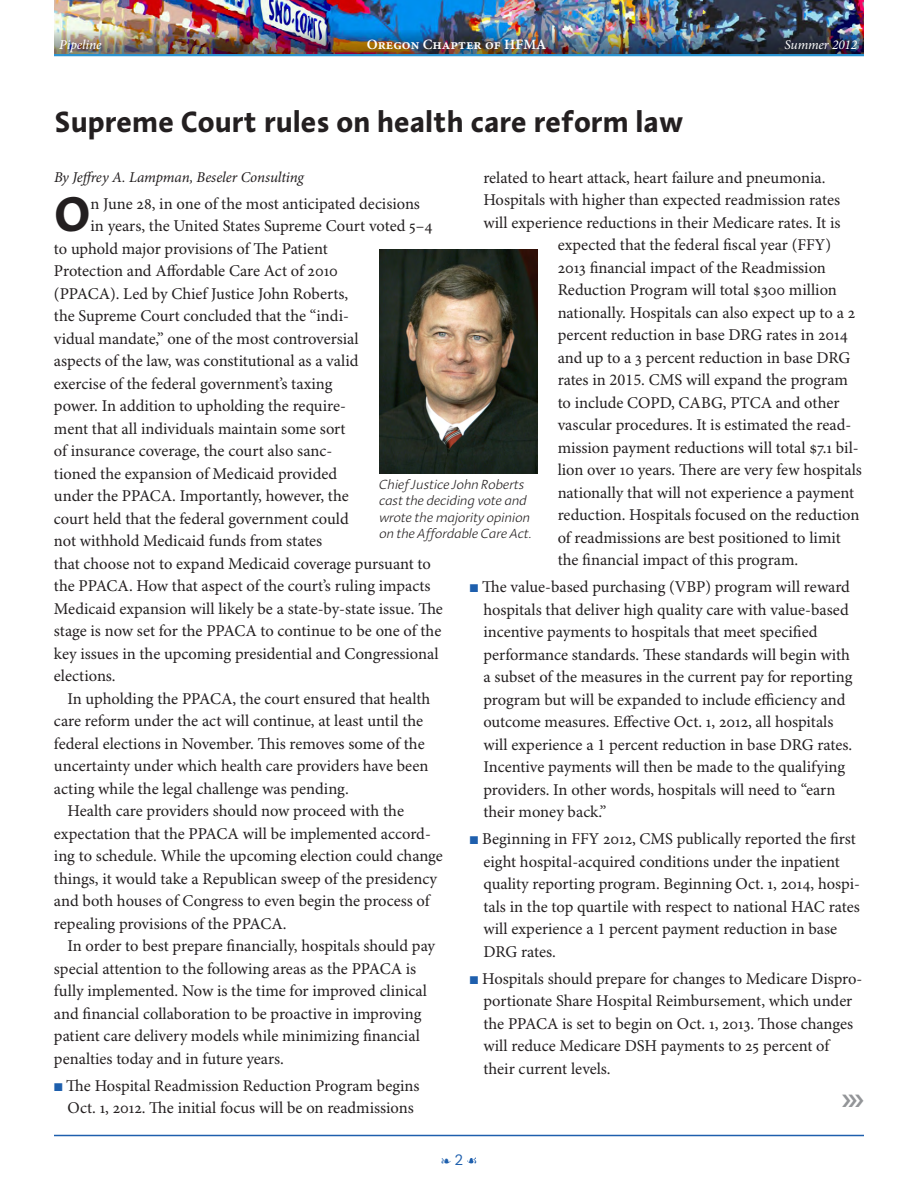
<style>
.page{position:relative;width:918px;height:1188px;background:#fff}
.page>*{position:absolute;margin:0;border:0;box-sizing:border-box;transform-origin:0 0}
.t1{font:700 49.8px "Linotype Aroma";color:#231f20}
.t2{font:700 30px "Linotype Aroma";color:#231f20}
.t3{font:16.5px/22.5px "Minion Pro";color:#231f20}
.t4{font:italic 15px "Minion Pro";letter-spacing:-.01em;color:#231f20}
.t5{font:15px "Caecilia LT Std";color:#1e5fad}
.t6{font:14.25px "Minion Pro Semibold Capt";color:#fff}
.t7{font:italic 300 13.5px/16.5px "Linotype Aroma";letter-spacing:-.02em;color:#231f20}
.t8{font:italic 13.5px "Minion Pro";letter-spacing:-.015em;color:#fff}
.t9{font:italic 500 13.5px "Minion Pro";letter-spacing:-.01em;color:#fff}
.s1{color:#1e5fad}
</style>
<div class="page">
<img style="left:54px;top:0;width:810px;height:29px">
<svg style="left:467px;top:1157px;width:9px;height:6px"></svg>
<hr style="left:54px;top:54px;width:810px;height:2px;background:#2b93d1">
<hr style="left:54px;top:1135px;width:810px;height:1px;background:#1e5fad">
<img style="left:54px;top:29px;width:810px;height:25px">
<img style="left:379px;top:249px;width:158px;height:225px">
<p class="t9" style="left:59px;top:35px;width:44px">Pipeline</p>
<p class="t6" style="left:367px;top:35px;width:181px">Oregon Chapter of HFMA</p>
<p class="t8" style="left:785px;top:36px;width:74px">Summer 2012</p>
<h2 class="t2" style="left:54px;top:102px;width:631px">Supreme Court rules on health care reform law</h2>
<p class="t3" style="left:483px;top:167px;width:344px">related to heart attack, heart failure and pneumonia.</p>
<p class="t3" style="left:483px;top:189px;width:358px">Hospitals with higher than expected readmission rates</p>
<p class="t3" style="left:483px;top:212px;width:359px">will experience reductions in their Medicare rates. It is</p>
<p class="t3" style="left:558px;top:234px;width:275px">expected that the federal fiscal year (FFY)</p>
<p class="t3" style="left:558px;top:257px;width:270px">2013 financial impact of the Readmission</p>
<p class="t3" style="left:558px;top:279px;width:281px">Reduction Program will total $300 million</p>
<p class="t3" style="left:558px;top:302px;width:299px">nationally. Hospitals can also expect up to a 2</p>
<p class="t3" style="left:558px;top:324px;width:292px">percent reduction in base DRG rates in 2014</p>
<p class="t3" style="left:558px;top:347px;width:294px">and up to a 3 percent reduction in base DRG</p>
<p class="t3" style="left:558px;top:369px;width:292px">rates in 2015. CMS will expand the program</p>
<p class="t3" style="left:558px;top:392px;width:283px">to include COPD, CABG, PTCA and other</p>
<p class="t3" style="left:558px;top:414px;width:295px">vascular procedures. It is estimated the read-</p>
<p class="t3" style="left:558px;top:437px;width:303px">mission payment reductions will total $7.1 bil-</p>
<p class="t3" style="left:558px;top:459px;width:306px">lion over 10 years. There are very few hospitals</p>
<p class="t3" style="left:558px;top:482px;width:298px">nationally that will not experience a payment</p>
<p class="t3" style="left:558px;top:504px;width:303px">reduction. Hospitals focused on the reduction</p>
<p class="t3" style="left:558px;top:527px;width:285px">of readmissions are best positioned to limit</p>
<p class="t3" style="left:558px;top:549px;width:242px">the financial impact of this program.</p>
<p class="t3" style="left:483px;top:576px;width:371px;text-indent:-14px"><span class="s1">■</span> The value-based purchasing (VBP) program will reward hospitals that deliver high quality care with value-based incentive payments to hospitals that meet specified performance standards. These standards will begin with a subset of the measures in the current pay for reporting program but will be expanded to include efficiency and outcome measures. Effective Oct. 1, 2012, all hospitals will experience a 1 percent reduction in base DRG rates.<br>Incentive payments will then be made to the qualifying providers. In other words, hospitals will need to “earn their money back.”</p>
<p class="t3" style="left:483px;top:828px;width:378px;text-indent:-14px"><span class="s1">■</span> Beginning in FFY 2012, CMS publically reported the first eight hospital-acquired conditions under the inpatient quality reporting program. Beginning Oct. 1, 2014, hospi&shy;tals in the top quartile with respect to national HAC rates will experience a 1 percent payment reduction in base DRG rates.</p>
<p class="t3" style="left:483px;top:968px;width:380px;text-indent:-14px"><span class="s1">■</span> Hospitals should prepare for changes to Medicare Dispro&shy;portionate Share Hospital Reimbursement, which under the PPACA is set to begin on Oct. 1, 2013. Those changes will reduce Medicare DSH payments to 25 percent of their current levels.</p>
<p class="t4" style="left:54px;top:168px;width:251px">By Jeffrey A. Lampman, Beseler Consulting</p>
<h1 class="t1" style="left:54px;top:181px;width:38px">O</h1>
<p class="t3" style="left:90px;top:193px;width:331px">n June 28, in one of the most anticipated decisions</p>
<p class="t3" style="left:90px;top:215px;width:344px">in years, the United States Supreme Court voted 5–4</p>
<p class="t3" style="left:54px;top:238px;width:275px">to uphold major provisions of The Patient</p>
<p class="t3" style="left:54px;top:260px;width:286px">Protection and Affordable Care Act of 2010</p>
<p class="t3" style="left:54px;top:283px;width:296px">(PPACA). Led by Chief Justice John Roberts,</p>
<p class="t3" style="left:54px;top:305px;width:296px">the Supreme Court concluded that the “indi-</p>
<p class="t3" style="left:54px;top:328px;width:306px">vidual mandate,” one of the most controversial</p>
<p class="t3" style="left:54px;top:350px;width:306px">aspects of the law, was constitutional as a valid</p>
<p class="t3" style="left:54px;top:373px;width:280px">exercise of the federal government’s taxing</p>
<p class="t3" style="left:54px;top:395px;width:293px">power. In addition to upholding the require-</p>
<p class="t3" style="left:54px;top:418px;width:293px">ment that all individuals maintain some sort</p>
<p class="t3" style="left:54px;top:440px;width:280px">of insurance coverage, the court also sanc-</p>
<p class="t3" style="left:54px;top:463px;width:285px">tioned the expansion of Medicaid provided</p>
<p class="t3" style="left:54px;top:485px;width:296px">under the PPACA. Importantly, however, the</p>
<p class="t3" style="left:54px;top:508px;width:296px">court held that the federal government could</p>
<p class="t3" style="left:54px;top:530px;width:270px">not withhold Medicaid funds from states</p>
<p class="t3" style="left:54px;top:553px;width:378px">that choose not to expand Medicaid coverage pursuant to</p>
<p class="t3" style="left:54px;top:575px;width:378px">the PPACA. How that aspect of the court’s ruling impacts</p>
<p class="t3" style="left:54px;top:598px;width:390px">Medicaid expansion will likely be a state-by-state issue. The</p>
<p class="t3" style="left:54px;top:620px;width:389px">stage is now set for the PPACA to continue to be one of the</p>
<p class="t3" style="left:54px;top:643px;width:386px">key issues in the upcoming presidential and Congressional</p>
<p class="t3" style="left:54px;top:665px;width:63px">elections.</p>
<p class="t3" style="left:67px;top:688px;width:364px">In upholding the PPACA, the court ensured that health</p>
<p class="t3" style="left:54px;top:710px;width:371px">care reform under the act will continue, at least until the</p>
<p class="t3" style="left:54px;top:733px;width:372px">federal elections in November. This removes some of the</p>
<p class="t3" style="left:54px;top:755px;width:376px">uncertainty under which health care providers have been</p>
<p class="t3" style="left:54px;top:778px;width:296px">acting while the legal challenge was pending.</p>
<p class="t3" style="left:67px;top:800px;width:338px">Health care providers should now proceed with the</p>
<p class="t3" style="left:54px;top:823px;width:378px">expectation that the PPACA will be implemented accord-</p>
<p class="t3" style="left:54px;top:845px;width:390px">ing to schedule. While the upcoming election could change</p>
<p class="t3" style="left:54px;top:868px;width:385px">things, it would take a Republican sweep of the presidency</p>
<p class="t3" style="left:54px;top:890px;width:377px">and both houses of Congress to even begin the process of</p>
<p class="t3" style="left:54px;top:913px;width:234px">repealing provisions of the PPACA.</p>
<p class="t3" style="left:67px;top:935px;width:369px">In order to best prepare financially, hospitals should pay</p>
<p class="t3" style="left:54px;top:958px;width:364px">special attention to the following areas as the PPACA is</p>
<p class="t3" style="left:54px;top:980px;width:375px">fully implemented. Now is the time for improved clinical</p>
<p class="t3" style="left:54px;top:1003px;width:369px">and financial collaboration to be proactive in improving</p>
<p class="t3" style="left:54px;top:1025px;width:367px">patient care delivery models while minimizing financial</p>
<p class="t3" style="left:54px;top:1048px;width:231px">penalties today and in future years.</p>
<p class="t3" style="left:54px;top:1075px;width:367px;text-align:center"><span class="s1">■</span> The Hospital Readmission Reduction Program begins<br>Oct. 1, 2012. The initial focus will be on readmissions</p>
<p class="t7" style="left:379px;top:476px;width:153px">Chief Justice John Roberts cast the deciding vote and wrote the majority opinion on the Affordable Care Act.</p>
<p class="t5" style="left:442px;top:1151px;width:23px">❧ 2</p>
</div>
